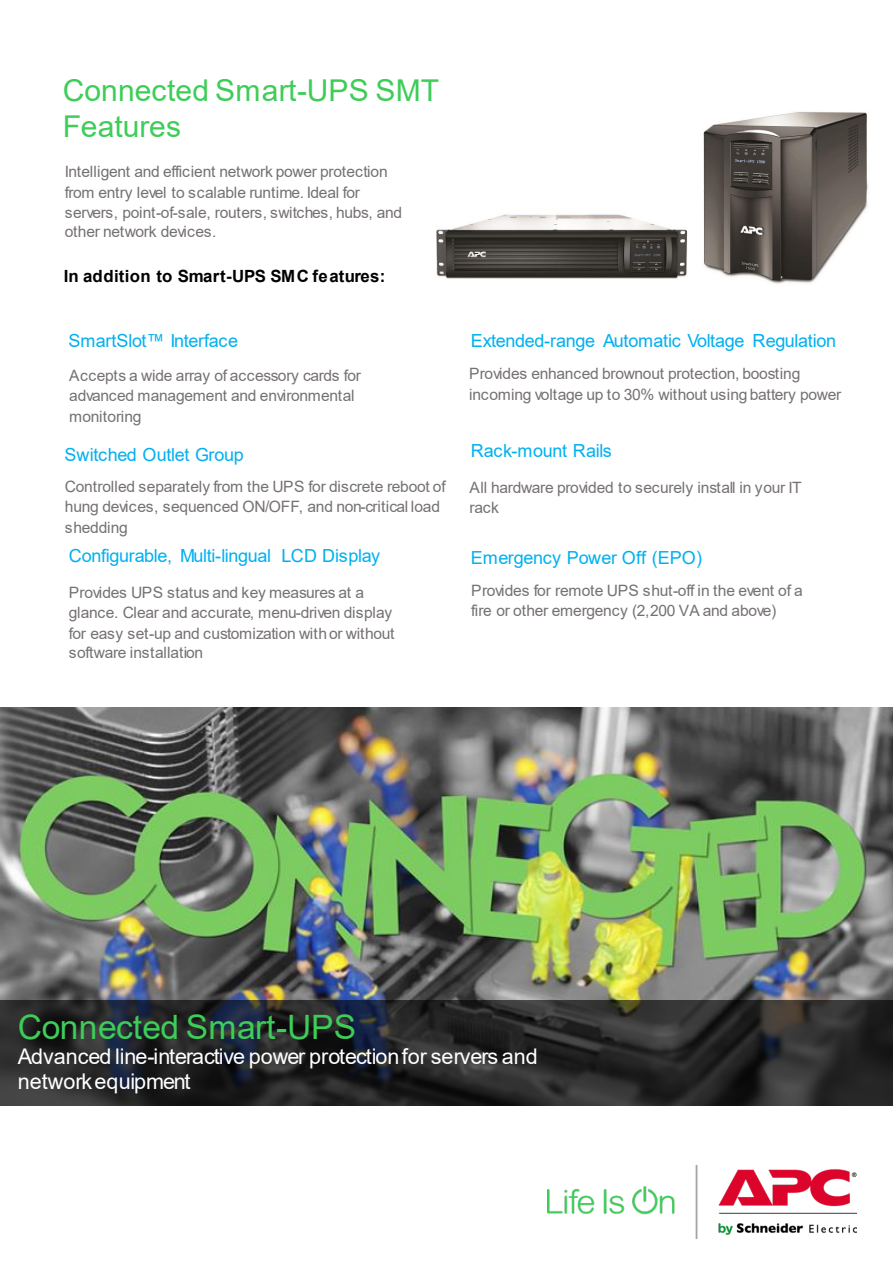
<style>
.page{position:relative;width:893px;height:1263px;background:#fff}
.page>*{position:absolute;margin:0;border:0;box-sizing:border-box;transform-origin:0 0}
.t1{font:33.6px "Arial";letter-spacing:-.005em;color:#3dcd58}
.t2{font:30px/36px "Arial";color:#3dcd58}
.t3{font:21.6px/25.2px "Arial";color:#fff}
.t4{font:18px "Arial";letter-spacing:-.02em;color:#00b0f0}
.t5{font:18px "Arial";color:#00b0f0}
.t6{font:700 16.8px "Arial";letter-spacing:.015em;color:#000}
.t7{font:15.6px/20.4px "Arial";letter-spacing:-.02em;color:#767171}
</style>
<div class="page">
<img style="left:0;top:707px;width:893px;height:293px">
<img style="left:703px;top:111px;width:166px;height:173px">
<div style="left:0;top:1000px;width:893px;height:105px;background:#000;opacity:.61"></div>
<img style="left:547px;top:1165px;width:310px;height:73px">
<img style="left:436px;top:214px;width:252px;height:65px">
<h2 class="t2" style="left:63px;top:72px;width:378px">Connected Smart-UPS SMT<br>Features</h2>
<p class="t7" style="left:65px;top:162px;width:339px;line-height:20px">Intelligent and efficient network power protection from entry level to scalable runtime. Ideal for servers, point-of-sale, routers, switches, hubs, and other network devices.</p>
<p class="t6" style="left:64px;top:264px;width:323px">In addition to Smart-UPS SMC features:</p>
<p class="t4" style="left:68px;top:328px;width:171px">SmartSlot™ Interface</p>
<p class="t7" style="left:69px;top:365px;width:293px">Accepts a wide array of accessory cards for advanced management and environmental monitoring</p>
<p class="t4" style="left:65px;top:442px;width:181px">Switched Outlet Group</p>
<p class="t7" style="left:65px;top:476px;width:382px">Controlled separately from the UPS for discrete reboot of hung devices, sequenced ON/OFF, and non-critical load shedding</p>
<p class="t4" style="left:69px;top:543px;width:313px">Configurable, Multi-lingual LCD Display</p>
<p class="t7" style="left:69px;top:582px;width:327px;line-height:20px">Provides UPS status and key measures at a glance. Clear and accurate, menu-driven display for easy set-up and customization with or without software installation</p>
<p class="t4" style="left:471px;top:328px;width:367px">Extended-range Automatic Voltage Regulation</p>
<p class="t7" style="left:469px;top:363px;width:374px">Provides enhanced brownout protection, boosting incoming voltage up to 30% without using battery power</p>
<p class="t4" style="left:471px;top:439px;width:143px">Rack-mount Rails</p>
<p class="t7" style="left:469px;top:477px;width:334px">All hardware provided to securely install in your IT rack</p>
<p class="t5" style="left:471px;top:545px;width:233px">Emergency Power Off (EPO)</p>
<p class="t7" style="left:471px;top:579px;width:333px">Provides for remote UPS shut-off in the event of a fire or other emergency (2,200 VA and above)</p>
<h1 class="t1" style="left:18px;top:1004px;width:340px">Connected Smart-UPS</h1>
<h3 class="t3" style="left:18px;top:1043px;width:522px">Advanced line-interactive power protection for servers and network equipment</h3>
</div>
